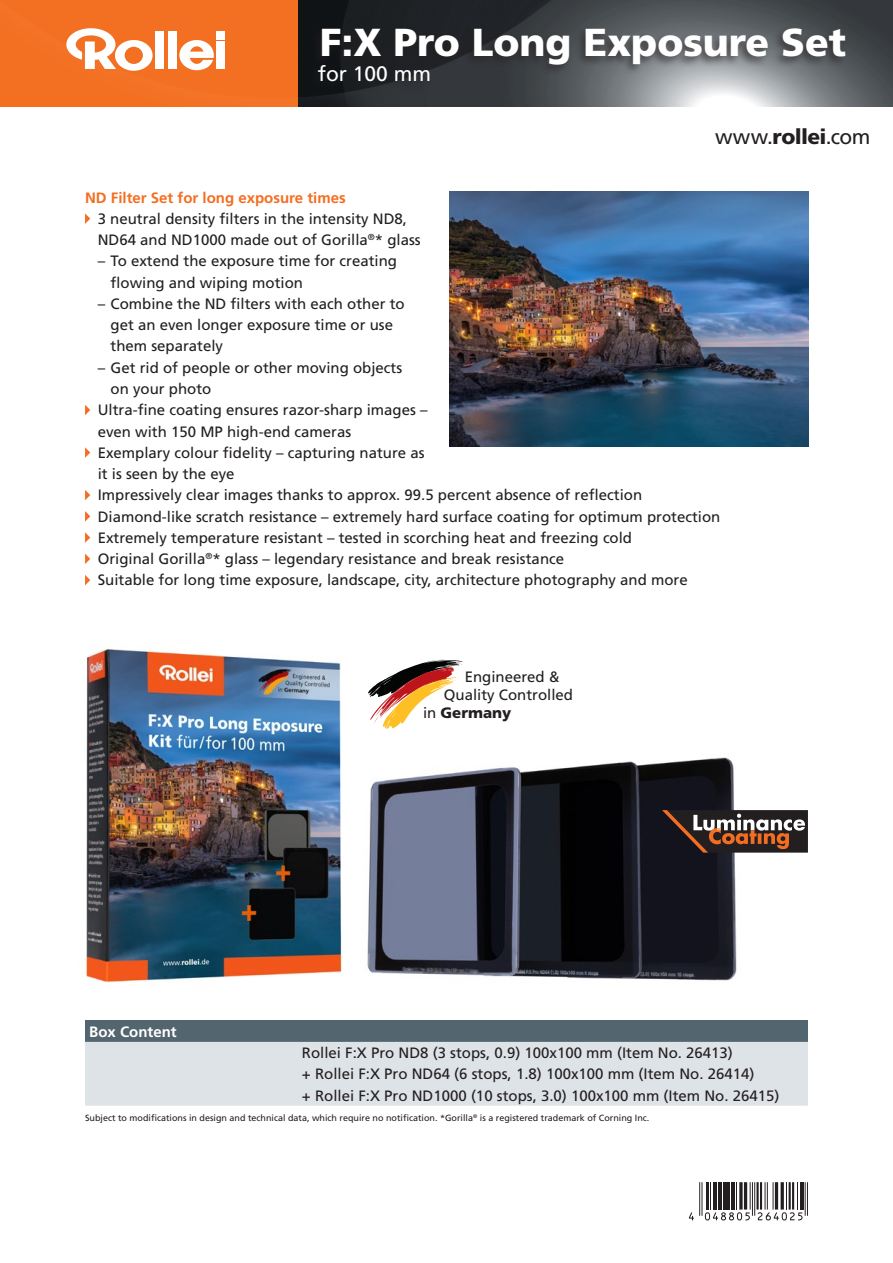
<style>
.page{position:relative;width:893px;height:1263px;background:#fff}
.page>*{position:absolute;margin:0;border:0;box-sizing:border-box;transform-origin:0 0}
.t1{font:900 39px "Frutiger LT";color:#fff}
.t2{font:21px "Frutiger LT";letter-spacing:-.005em;color:#231f20}
.t3{font:21px "Frutiger LT";color:#fff}
._020_bold{font:15px/21.3px "Frutiger LT";color:#231f20}
._020_bold-2{font:700 15px "Frutiger LT";color:#f36e21}
.t4{font:700 15px "Frutiger LT";color:#fff}
.t5{font:900 15px "Frutiger LT";color:#231f20}
.t6{font:9px "Frutiger LT";color:#231f20}
.s1{font-weight:900}
.s2{font-weight:400}
</style>
<div class="page">
<img style="left:298px;top:0;width:595px;height:106px">
<div style="left:0;top:0;width:298px;height:106px;background:#f36f21"></div>
<svg style="left:179px;top:40px;width:35px;height:30px"></svg>
<div style="left:155px;top:32px;width:9px;height:37px;background:#fff"></div>
<div style="left:168px;top:32px;width:8px;height:37px;background:#fff"></div>
<div style="left:216px;top:32px;width:9px;height:8px;background:#fff"></div>
<div style="left:216px;top:41px;width:9px;height:28px;background:#fff"></div>
<svg style="left:66px;top:28px;width:87px;height:43px"></svg>
<div style="left:307px;top:26px;width:541px;height:66px;background:#231f20;opacity:.6"></div>
<img style="left:85px;top:649px;width:257px;height:334px">
<img style="left:367px;top:757px;width:370px;height:224px">
<svg style="left:662px;top:810px;width:146px;height:43px"></svg>
<img style="left:449px;top:191px;width:359px;height:255px">
<svg style="left:368px;top:660px;width:91px;height:69px"></svg>
<div style="left:85px;top:1020px;width:723px;height:22px;background:#53656e"></div>
<div style="left:85px;top:1042px;width:723px;height:64px;background:#dee3e7"></div>
<svg style="left:85px;top:213px;width:5px;height:11px"></svg>
<svg style="left:85px;top:405px;width:5px;height:10px"></svg>
<svg style="left:85px;top:447px;width:5px;height:11px"></svg>
<svg style="left:85px;top:490px;width:5px;height:10px"></svg>
<svg style="left:85px;top:511px;width:5px;height:10px"></svg>
<svg style="left:85px;top:532px;width:5px;height:11px"></svg>
<svg style="left:85px;top:554px;width:5px;height:10px"></svg>
<svg style="left:85px;top:575px;width:5px;height:10px"></svg>
<hr style="left:701px;top:1182px;width:1px;height:34px;background:#231f20">
<hr style="left:699px;top:1182px;width:1px;height:34px;background:#231f20">
<hr style="left:754px;top:1182px;width:1px;height:34px;background:#231f20">
<hr style="left:752px;top:1182px;width:1px;height:34px;background:#231f20">
<hr style="left:756px;top:1182px;width:3px;height:27px;background:#231f20">
<hr style="left:800px;top:1182px;width:3px;height:27px;background:#231f20">
<hr style="left:807px;top:1182px;width:1px;height:34px;background:#231f20">
<hr style="left:805px;top:1182px;width:1px;height:34px;background:#231f20">
<svg style="left:689px;top:1212px;width:5px;height:8px"></svg>
<svg style="left:705px;top:1182px;width:46px;height:38px"></svg>
<svg style="left:758px;top:1182px;width:44px;height:38px"></svg>
<h1 class="t1" style="left:320px;top:19px;width:528px">F:X Pro Long Exposure Set</h1>
<h2 class="t3" style="left:318px;top:62px;width:115px">for 100 mm</h2>
<h2 class="t2" style="left:715px;top:125px;width:157px">www.<span class="s1">rollei</span>.com</h2>
<p class="_020_bold-2" style="left:85px;top:189px;width:262px">ND Filter Set for long exposure times</p>
<p class="_020_bold" style="left:98px;top:208px;width:324px">3 neutral density filters in the intensity ND8,<br>ND64 and ND1000 made out of Gorilla<sup>®</sup>* glass</p>
<p class="_020_bold" style="left:111px;top:251px;width:288px;text-indent:-13px">– To extend the exposure time for creating flowing and wiping motion</p>
<p class="_020_bold" style="left:111px;top:293px;width:296px;text-indent:-13px">– Combine the ND filters with each other to get an even longer exposure time or use them separately</p>
<p class="_020_bold" style="left:111px;top:357px;width:293px;text-indent:-13px">– Get rid of people or other moving objects on your photo</p>
<p class="_020_bold" style="left:98px;top:399px;width:331px">Ultra-fine coating ensures razor-sharp images – even with 150 MP high-end cameras</p>
<p class="_020_bold" style="left:98px;top:442px;width:328px">Exemplary colour fidelity – capturing nature as it is seen by the eye</p>
<p class="_020_bold" style="left:98px;top:484px;width:546px">Impressively clear images thanks to approx. 99.5 percent absence of reflection</p>
<p class="_020_bold" style="left:98px;top:506px;width:624px">Diamond-like scratch resistance – extremely hard surface coating for optimum protection</p>
<p class="_020_bold" style="left:98px;top:527px;width:536px">Extremely temperature resistant – tested in scorching heat and freezing cold</p>
<p class="_020_bold" style="left:98px;top:548px;width:468px">Original Gorilla<sup>®</sup>* glass – legendary resistance and break resistance</p>
<p class="_020_bold" style="left:98px;top:569px;width:591px">Suitable for long time exposure, landscape, city, architecture photography and more</p>
<p class="t4" style="left:89px;top:1023px;width:89px">Box Content</p>
<p class="_020_bold" style="left:465px;top:666px;width:97px">Engineered &amp;</p>
<p class="_020_bold" style="left:444px;top:684px;width:131px">Quality Controlled</p>
<p class="t5" style="left:423px;top:704px;width:90px"><span class="s2">in</span> Germany</p>
<p class="_020_bold" style="left:302px;top:1042px;width:432px">Rollei F:X Pro ND8 (3 stops, 0.9) 100x100 mm (Item No. 26413)</p>
<p class="_020_bold" style="left:302px;top:1063px;width:454px">+ Rollei F:X Pro ND64 (6 stops, 1.8) 100x100 mm (Item No. 26414)</p>
<p class="_020_bold" style="left:302px;top:1085px;width:479px">+ Rollei F:X Pro ND1000 (10 stops, 3.0) 100x100 mm (Item No. 26415)</p>
<p class="t6" style="left:85px;top:1112px;width:566px">Subject to modifications in design and technical data, which require no notification. *Gorilla<sup>®</sup> is a registered trademark of Corning Inc.</p>
</div>
